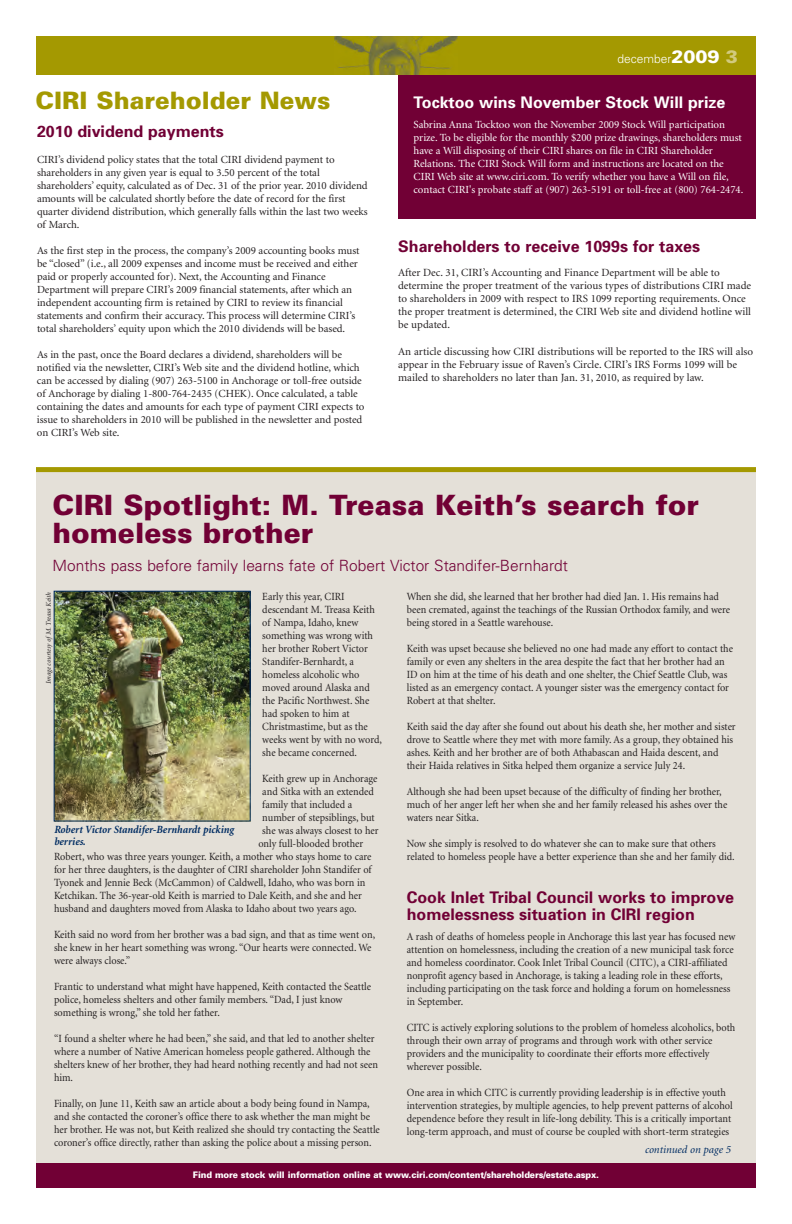
<style>
.page{position:relative;width:792px;height:1224px;background:#fff}
.page>*{position:absolute;margin:0;border:0;box-sizing:border-box;transform-origin:0 0}
.t1{font:900 28px/28px "Univers";color:#710035}
.t2{font:900 24px "Univers";color:#a49901}
.t3{font:700 16px/17px "Univers";color:#710035}
.t4{font:700 16px "Univers";color:#fff}
.t5{font:300 15.5px "Univers";color:#710035}
.t6{font:300 12px "Univers";color:#fff}
.t7{font:11px/13px "Minion";color:#231f20;scale:.93 1}
.t8{font:11px/13.2px "Minion";color:#231f20}
.t9{font:italic 700 11px/12.5px "Minion";letter-spacing:-.005em;color:#002c62;scale:.95 1}
.t10{font:italic 11px "Minion";color:#002c62}
.t11{font:10.9px/13px "Minion";letter-spacing:-.005em;color:#231f20}
.t12{font:10.9px/13px "Minion";letter-spacing:-.005em;color:#fff}
.t13{font:900 9px "Univers";letter-spacing:-.015em;color:#fff;scale:.95 1}
.t14{font:italic 7px "Minion";letter-spacing:-.01em;color:#231f20}
.s1{font-weight:900;font-size:18px}
.s2{font-weight:900;font-size:18px;color:#d2ca7e}
</style>
<div class="page">
<div style="left:36px;top:469px;width:720px;height:697px;background:#e4e0d8"></div>
<img style="left:56px;top:593px;width:192px;height:226px">
<div style="left:54px;top:591px;width:196px;height:230px;border:1px solid #002c62"></div>
<div style="left:36px;top:467px;width:720px;height:5px;background:#a49901"></div>
<div style="left:36px;top:1163px;width:720px;height:25px;background:#710035"></div>
<div style="left:398px;top:72px;width:358px;height:147px;background:#710035"></div>
<div style="left:36px;top:36px;width:720px;height:38px;background:#a49901"></div>
<img style="left:334px;top:36px;width:124px;height:38px">
<h2 class="t2" style="left:36px;top:92px;width:296px">CIRI Shareholder News</h2>
<h3 class="t3" style="left:37px;top:124px;width:188px">2010 dividend payments</h3>
<p class="t11" style="left:37px;top:153px;width:332px">CIRI’s dividend policy states that the total CIRI dividend payment to shareholders in any given year is equal to 3.50 percent of the total shareholders’ equity, calculated as of Dec. 31 of the prior year. 2010 dividend amounts will be calculated shortly before the date of record for the first quarter dividend distribution, which generally falls within the last two weeks of March.</p>
<p class="t11" style="left:37px;top:244px;width:324px">As the first step in the process, the company’s 2009 accounting books must be “closed” (i.e., all 2009 expenses and income must be received and either paid or properly accounted for). Next, the Accounting and Finance Department will prepare CIRI’s 2009 financial statements, after which an independent accounting firm is retained by CIRI to review its financial statements and confirm their accuracy. This process will determine CIRI’s total shareholders’ equity upon which the 2010 dividends will be based.</p>
<p class="t11" style="left:37px;top:349px;width:329px">As in the past, once the Board declares a dividend, shareholders will be notified via the newsletter, CIRI’s Web site and the dividend hotline, which can be accessed by dialing (907) 263-5100 in Anchorage or toll-free outside of Anchorage by dialing 1-800-764-2435 (CHEK). Once calculated, a table containing the dates and amounts for each type of payment CIRI expects to issue to shareholders in 2010 will be published in the newsletter and posted on CIRI’s Web site.</p>
<p class="t6" style="left:617px;top:55px;width:122px">december<span class="s1">2009</span> <span class="s2">3</span></p>
<h3 class="t4" style="left:414px;top:96px;width:313px">Tocktoo wins November Stock Will prize</h3>
<p class="t12" style="left:414px;top:119px;width:331px">Sabrina Anna Tocktoo won the November 2009 Stock Will participation prize. To be eligible for the monthly $200 prize drawings, shareholders must have a Will disposing of their CIRI shares on file in CIRI Shareholder Relations. The CIRI Stock Will form and instructions are located on the CIRI Web site at www.ciri.com. To verify whether you have a Will on file, contact CIRI's probate staff at (907) 263-5191 or toll-free at (800) 764-2474.</p>
<h3 class="t3" style="left:398px;top:239px;width:303px">Shareholders to receive 1099s for taxes</h3>
<p class="t8" style="left:398px;top:266px;width:354px">After Dec. 31, CIRI’s Accounting and Finance Department will be able to determine the proper treatment of the various types of distributions CIRI made to shareholders in 2009 with respect to IRS 1099 reporting requirements. Once the proper treatment is determined, the CIRI Web site and dividend hotline will be updated.</p>
<p class="t8" style="left:398px;top:346px;width:356px">An article discussing how CIRI distributions will be reported to the IRS will also appear in the February issue of Raven’s Circle. CIRI’s IRS Forms 1099 will be mailed to shareholders no later than Jan. 31, 2010, as required by law.</p>
<h1 class="t1" style="left:53px;top:494px;width:648px">CIRI Spotlight: M. Treasa Keith’s search for homeless brother</h1>
<h3 class="t5" style="left:53px;top:560px;width:517px">Months pass before family learns fate of Robert Victor Standifer-Bernhardt</h3>
<p class="t14" style="left:46px;top:684px;width:93px;rotate:-90deg">Image courtesy of M. Treasa Keith</p>
<p class="t7" style="left:262px;top:591px;width:130px">Early this year, CIRI descendant M. Treasa Keith of Nampa, Idaho, knew something was wrong with her brother Robert Victor<br>Standifer-Bernhardt, a homeless alcoholic who moved around Alaska and the Pacific Northwest. She had spoken to him at<br>Christmastime, but as the weeks went by with no word, she became concerned.</p>
<p class="t7" style="left:262px;top:773px;width:125px">Keith grew up in Anchorage</p>
<p class="t7" style="left:262px;top:786px;width:121px">and Sitka with an extended</p>
<p class="t7" style="left:262px;top:799px;width:98px">family that included a</p>
<p class="t7" style="left:262px;top:812px;width:122px">number of stepsiblings, but</p>
<p class="t7" style="left:262px;top:825px;width:127px">she was always closest to her</p>
<p class="t7" style="left:258px;top:838px;width:114px">only full-blooded brother</p>
<p class="t7" style="left:54px;top:851px;width:343px">Robert, who was three years younger. Keith, a mother who stays home to care</p>
<p class="t7" style="left:54px;top:864px;width:343px">for her three daughters, is the daughter of CIRI shareholder John Standifer of</p>
<p class="t7" style="left:54px;top:877px;width:336px">Tyonek and Jennie Beck (McCammon) of Caldwell, Idaho, who was born in</p>
<p class="t7" style="left:54px;top:890px;width:332px">Ketchikan. The 36-year-old Keith is married to Dale Keith, and she and her</p>
<p class="t7" style="left:54px;top:903px;width:327px">husband and daughters moved from Alaska to Idaho about two years ago.</p>
<p class="t7" style="left:54px;top:929px;width:347px">Keith said no word from her brother was a bad sign, and that as time went on, she knew in her heart something was wrong. “Our hearts were connected. We were always close.”</p>
<p class="t7" style="left:54px;top:981px;width:343px">Frantic to understand what might have happened, Keith contacted the Seattle police, homeless shelters and other family members. “Dad, I just know something is wrong,” she told her father.</p>
<p class="t7" style="left:54px;top:1033px;width:350px">“I found a shelter where he had been,” she said, and that led to another shelter where a number of Native American homeless people gathered. Although the shelters knew of her brother, they had heard nothing recently and had not seen him.</p>
<p class="t7" style="left:54px;top:1098px;width:352px">Finally, on June 11, Keith saw an article about a body being found in Nampa, and she contacted the coroner’s office there to ask whether the man might be her brother. He was not, but Keith realized she should try contacting the Seattle coroner’s office directly, rather than asking the police about a missing person.</p>
<p class="t9" style="left:54px;top:824px;width:191px">Robert Victor Standifer-Bernhardt picking berries.</p>
<p class="t7" style="left:407px;top:591px;width:349px">When she did, she learned that her brother had died Jan. 1. His remains had been cremated, against the teachings of the Russian Orthodox family, and were being stored in a Seattle warehouse.</p>
<p class="t7" style="left:407px;top:643px;width:352px">Keith was upset because she believed no one had made any effort to contact the family or even any shelters in the area despite the fact that her brother had an ID on him at the time of his death and one shelter, the Chief Seattle Club, was listed as an emergency contact. A younger sister was the emergency contact for Robert at that shelter.</p>
<p class="t7" style="left:407px;top:721px;width:355px">Keith said the day after she found out about his death she, her mother and sister drove to Seattle where they met with more family. As a group, they obtained his ashes. Keith and her brother are of both Athabascan and Haida descent, and their Haida relatives in Sitka helped them organize a service July 24.</p>
<p class="t7" style="left:407px;top:786px;width:346px">Although she had been upset because of the difficulty of finding her brother, much of her anger left her when she and her family released his ashes over the waters near Sitka.</p>
<p class="t7" style="left:407px;top:838px;width:354px">Now she simply is resolved to do whatever she can to make sure that others related to homeless people have a better experience than she and her family did.</p>
<h3 class="t3" style="left:407px;top:890px;width:329px">Cook Inlet Tribal Council works to improve homelessness situation in CIRI region</h3>
<p class="t7" style="left:407px;top:931px;width:355px">A rash of deaths of homeless people in Anchorage this last year has focused new attention on homelessness, including the creation of a new municipal task force and homeless coordinator. Cook Inlet Tribal Council (CITC), a CIRI-affiliated nonprofit agency based in Anchorage, is taking a leading role in these efforts, including participating on the task force and holding a forum on homelessness in September.</p>
<p class="t7" style="left:407px;top:1022px;width:355px">CITC is actively exploring solutions to the problem of homeless alcoholics, both through their own array of programs and through work with other service providers and the municipality to coordinate their efforts more effectively wherever possible.</p>
<p class="t7" style="left:407px;top:1087px;width:352px">One area in which CITC is currently providing leadership is in effective youth intervention strategies, by multiple agencies, to help prevent patterns of alcohol dependence before they result in life-long debility. This is a critically important long-term approach, and must of course be coupled with short-term strategies</p>
<p class="t10" style="left:645px;top:1145px;width:87px">continued on page 5</p>
<p class="t13" style="left:193px;top:1171px;width:429px">Find more stock will information online at www.ciri.com/content/shareholders/estate.aspx.</p>
</div>
